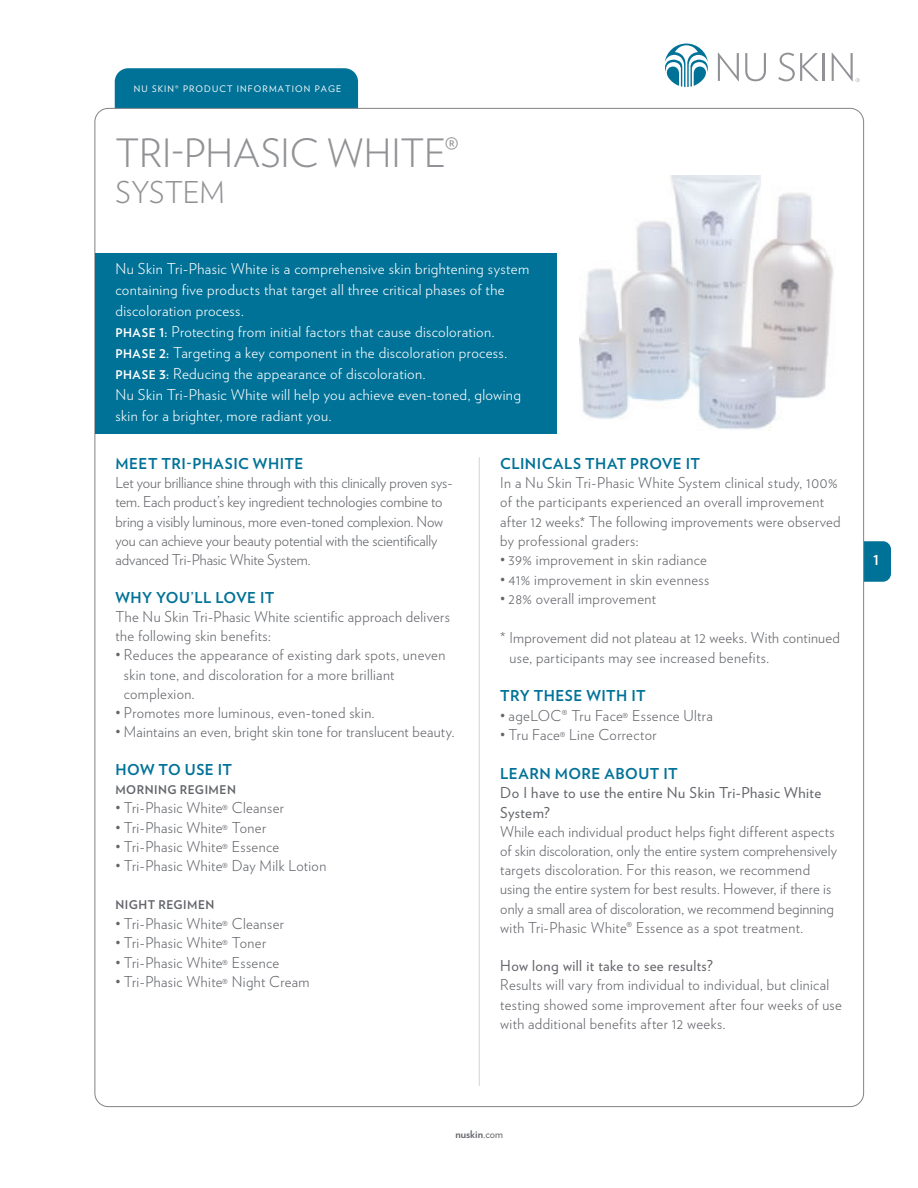
<style>
.page{position:relative;width:918px;height:1188px;background:#fff}
.page>*{position:absolute;margin:0;border:0;box-sizing:border-box;transform-origin:0 0}
.t1{font:300 39px "Verlag";letter-spacing:-.005em;color:#919295}
.product_name{font:300 30px "Verlag";letter-spacing:-.005em;color:#919295}
.Body{font:300 15px/19.2px "Verlag";letter-spacing:.02em;color:#63656a}
.Blurr{font:300 15px/21px "Verlag";letter-spacing:.025em;color:#fff}
.Body-2{font:300 15px/19.2px "Verlag";letter-spacing:-.005em;color:#63656a}
.Heading{font:700 15px "Verlag";letter-spacing:.03em;color:#007297}
.Bulllets{font:300 15px/19.5px "Verlag";letter-spacing:.015em;color:#63656a}
.Question{font:15px/19.5px "Verlag";letter-spacing:.025em;color:#63656a}
.t2{font:700 13.5px "Verlag";color:#fff}
.Body-3{font:700 12px "Verlag";letter-spacing:.04em;color:#63656a}
.t3{font:700 10.5px "Verlag";color:#63656a}
.t4{font:9px "Verlag";letter-spacing:.125em;color:#fff}
.s1{font-size:36px}
.s2{font-weight:700;font-size:12px}
.s3{font-weight:400}
</style>
<div class="page">
<div style="left:844px;top:541px;width:47px;height:41px;background:#007297;border-radius:8px"></div>
<div style="left:115px;top:68px;width:243px;height:40px;background:#007297"></div>
<div style="left:95px;top:108px;width:769px;height:999px;background:#fff;border-radius:14px"></div>
<hr style="left:479px;top:457px;width:1px;height:629px;background:#d1d2d4">
<svg style="left:718px;top:53px;width:21px;height:28px"></svg>
<svg style="left:745px;top:53px;width:21px;height:28px"></svg>
<svg style="left:778px;top:53px;width:41px;height:28px"></svg>
<hr style="left:823px;top:53px;width:2px;height:28px;background:#919295">
<svg style="left:832px;top:53px;width:28px;height:29px"></svg>
<svg style="left:664px;top:44px;width:44px;height:43px"></svg>
<div style="left:96px;top:253px;width:461px;height:75px;background:#007297"></div>
<div style="left:96px;top:316px;width:461px;height:34px;background:#007297"></div>
<div style="left:96px;top:337px;width:461px;height:33px;background:#007297"></div>
<div style="left:96px;top:358px;width:461px;height:34px;background:#007297"></div>
<div style="left:96px;top:379px;width:461px;height:55px;background:#007297"></div>
<img style="left:580px;top:175px;width:254px;height:256px">
<p class="t4" style="left:134px;top:82px;width:209px">NU SKIN® PRODUCT INFORMATION PAGE</p>
<p class="t1" style="left:116px;top:125px;width:345px">TRI-PHASIC WHITE<span class="s1">®</span></p>
<p class="product_name" style="left:116px;top:171px;width:111px">SYSTEM</p>
<p class="Blurr" style="left:116px;top:257px;width:415px">Nu Skin Tri-Phasic White is a comprehensive skin brightening system containing five products that target all three critical phases of the discoloration process.</p>
<p class="Blurr" style="left:116px;top:320px;width:381px"><span class="s2">PHASE 1:</span> Protecting from initial factors that cause discoloration.</p>
<p class="Blurr" style="left:116px;top:341px;width:393px"><span class="s2">PHASE 2:</span> Targeting a key component in the discoloration process.</p>
<p class="Blurr" style="left:116px;top:362px;width:312px"><span class="s2">PHASE 3:</span> Reducing the appearance of discoloration.</p>
<p class="Blurr" style="left:116px;top:383px;width:407px">Nu Skin Tri-Phasic White will help you achieve even-toned, glowing skin for a brighter, more radiant you.</p>
<p class="Heading" style="left:116px;top:452px;width:189px">MEET TRI-PHASIC WHITE</p>
<p class="Body-2" style="left:116px;top:472px;width:338px">Let your brilliance shine through with this clinically proven sys&shy;tem. Each product’s key ingredient technologies combine to bring a visibly luminous, more even-toned complexion. Now you can achieve your beauty potential with the scientifically advanced Tri-Phasic White System.</p>
<p class="Heading" style="left:116px;top:586px;width:161px">WHY YOU’LL LOVE IT</p>
<p class="Body" style="left:116px;top:606px;width:336px">The Nu Skin Tri-Phasic White scientific approach delivers the following skin benefits:</p>
<p class="Body" style="left:124px;top:645px;width:323px;text-indent:-8px">• Reduces the appearance of existing dark spots, uneven skin tone, and discoloration for a more brilliant complexion.</p>
<p class="Body" style="left:116px;top:702px;width:261px">• Promotes more luminous, even-toned skin.</p>
<p class="Body" style="left:116px;top:721px;width:340px">• Maintains an even, bright skin tone for translucent beauty.</p>
<p class="Heading" style="left:116px;top:758px;width:118px">HOW TO USE IT</p>
<p class="Body-3" style="left:116px;top:781px;width:122px">MORNING REGIMEN</p>
<p class="Body" style="left:116px;top:798px;width:170px">• Tri-Phasic White® Cleanser</p>
<p class="Body" style="left:116px;top:817px;width:152px">• Tri-Phasic White® Toner</p>
<p class="Body" style="left:116px;top:836px;width:165px">• Tri-Phasic White® Essence</p>
<p class="Body" style="left:116px;top:855px;width:212px">• Tri-Phasic White® Day Milk Lotion</p>
<p class="Body-3" style="left:116px;top:895px;width:101px">NIGHT REGIMEN</p>
<p class="Body" style="left:116px;top:913px;width:170px">• Tri-Phasic White® Cleanser</p>
<p class="Body" style="left:116px;top:932px;width:152px">• Tri-Phasic White® Toner</p>
<p class="Body" style="left:116px;top:952px;width:165px">• Tri-Phasic White® Essence</p>
<p class="Body" style="left:116px;top:971px;width:196px">• Tri-Phasic White® Night Cream</p>
<p class="Heading" style="left:500px;top:452px;width:202px">CLINICALS THAT PROVE IT</p>
<p class="Body" style="left:500px;top:472px;width:342px">In a Nu Skin Tri-Phasic White System clinical study, 100% of the participants experienced an overall improvement after 12 weeks.* The following improvements were observed by professional graders:</p>
<p class="Body" style="left:500px;top:549px;width:208px">• 39% improvement in skin radiance</p>
<p class="Body" style="left:500px;top:569px;width:210px">• 41% improvement in skin evenness</p>
<p class="Body" style="left:500px;top:588px;width:157px">• 28% overall improvement</p>
<p class="Bulllets" style="left:510px;top:627px;width:332px;text-indent:-9px">* Improvement did not plateau at 12 weeks. With continued use, participants may see increased benefits.</p>
<p class="Heading" style="left:500px;top:684px;width:147px">TRY THESE WITH IT</p>
<p class="Body" style="left:500px;top:705px;width:214px">• ageLOC® Tru Face® Essence Ultra</p>
<p class="Body" style="left:500px;top:724px;width:158px">• Tru Face® Line Corrector</p>
<p class="Heading" style="left:500px;top:762px;width:179px">LEARN MORE ABOUT IT</p>
<p class="Question" style="left:500px;top:783px;width:323px">Do I have to use the entire Nu Skin Tri-Phasic White<br>System?</p>
<p class="Body" style="left:500px;top:821px;width:338px">While each individual product helps fight different aspects of skin discoloration, only the entire system comprehensively targets discoloration. For this reason, we recommend using the entire system for best results. However, if there is only a small area of discoloration, we recommend beginning with Tri-Phasic White® Essence as a spot treatment.</p>
<p class="Question" style="left:500px;top:955px;width:214px">How long will it take to see results?</p>
<p class="Body" style="left:500px;top:975px;width:343px">Results will vary from individual to individual, but clinical testing showed some improvement after four weeks of use with additional benefits after 12 weeks.</p>
<p class="t2" style="left:873px;top:550px;width:7px">1</p>
<p class="t3" style="left:455px;top:1126px;width:49px">nuskin<span class="s3">.com</span></p>
</div>
